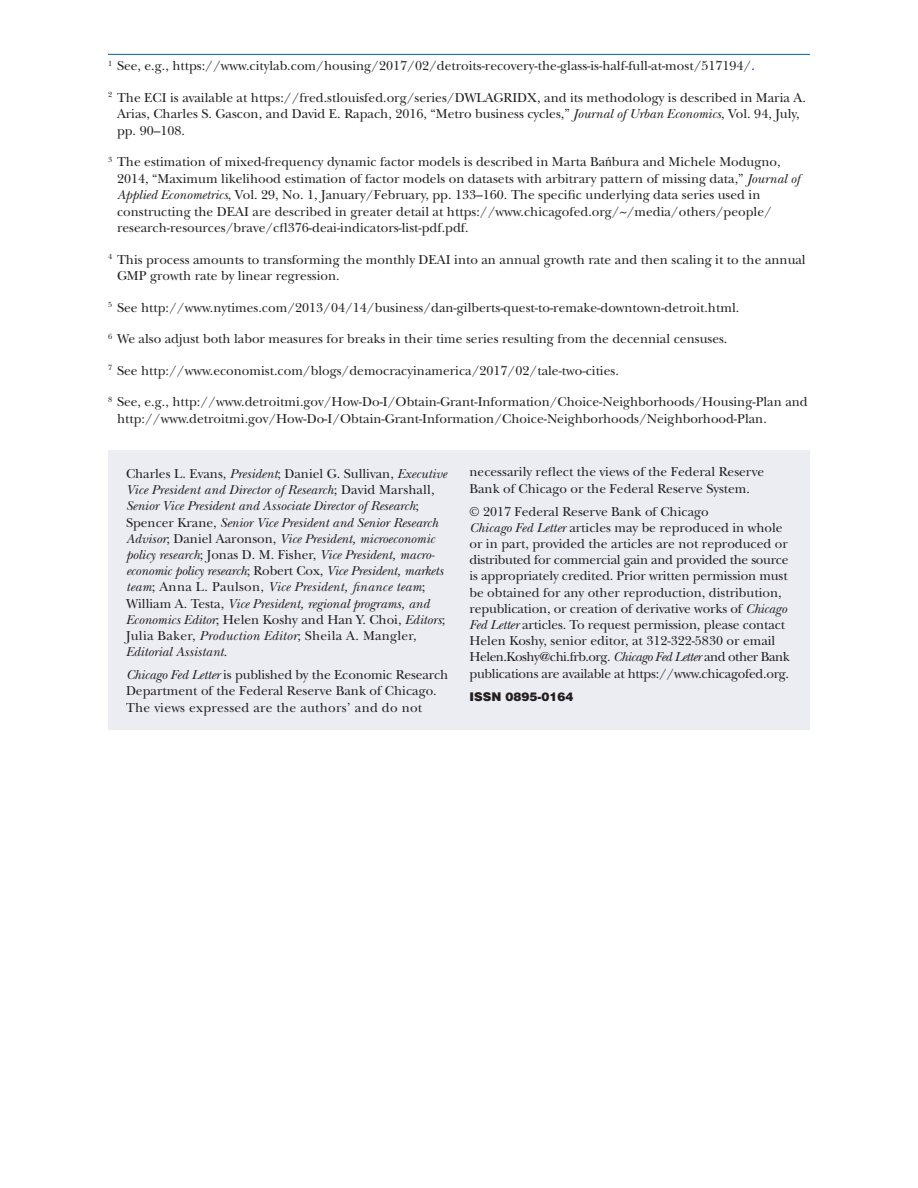
<style>
.page{position:relative;width:918px;height:1188px;background:#fff}
.page>*{position:absolute;margin:0;border:0;box-sizing:border-box;transform-origin:0 0}
.footnote{font:13.5px/16.5px "New Baskerville Std";color:#231f20}
.research_box{font:13.5px/16.2px "New Baskerville Std";color:#231f20}
.research_box-2{font:italic 13.5px/16.2px "New Baskerville Std";color:#231f20}
.research_box-3{font:900 12px "Helvetica LT Std";color:#231f20}
.s1{font-family:"Calibri";color:#00f}
.s2{font-style:italic}
.s3{font-family:"Times New Roman"}
.s4{font-style:normal}
</style>
<div class="page">
<div style="left:108px;top:450px;width:702px;height:280px;background:#ecedf3"></div>
<hr style="left:108px;top:54px;width:702px;height:1px;background:#0065a4">
<p class="footnote" style="left:108px;top:58px;width:648px"><sup>1</sup> See, e.g., https://www.citylab.com/housing/2017/02/detroits-recovery-the-glass-is-half-full-at-most/517194/<span class="s1">.</span></p>
<p class="footnote" style="left:117px;top:89px;width:690px;text-indent:-9px"><sup>2</sup> The ECI is available at https://fred.stlouisfed.org/series/DWLAGRIDX, and its methodology is described in Maria A.<br>Arias, Charles S. Gascon, and David E. Rapach, 2016, “Metro business cycles,” <span class="s2">Journal of Urban Economics</span>, Vol. 94, July, pp. 90–108.</p>
<p class="footnote" style="left:117px;top:154px;width:684px;text-indent:-9px"><sup>3</sup> The estimation of mixed-frequency dynamic factor models is described in Marta Ba<span class="s3">ń</span>bura and Michele Modugno, 2014, “Maximum likelihood estimation of factor models on datasets with arbitrary pattern of missing data,” <span class="s2">Journal of Applied Econometrics</span>, Vol. 29, No. 1, January/February, pp. 133–160. The specific underlying data series used in constructing the DEAI are described in greater detail at https://www.chicagofed.org/~/media/others/people/ research-resources/brave/cfl376-deai-indicators-list-pdf.pdf.</p>
<p class="footnote" style="left:117px;top:251px;width:690px;text-indent:-9px"><sup>4</sup> This process amounts to transforming the monthly DEAI into an annual growth rate and then scaling it to the annual<br>GMP growth rate by linear regression.</p>
<p class="footnote" style="left:108px;top:299px;width:633px"><sup>5</sup> See http://www.nytimes.com/2013/04/14/business/dan-gilberts-quest-to-remake-downtown-detroit.html.</p>
<p class="footnote" style="left:108px;top:331px;width:621px"><sup>6</sup> We also adjust both labor measures for breaks in their time series resulting from the decennial censuses.</p>
<p class="footnote" style="left:108px;top:362px;width:512px"><sup>7</sup> See http://www.economist.com/blogs/democracyinamerica/2017/02/tale-two-cities.</p>
<p class="footnote" style="left:117px;top:394px;width:692px;text-indent:-9px"><sup>8</sup> See, e.g., http://www.detroitmi.gov/How-Do-I/Obtain-Grant-Information/Choice-Neighborhoods/Housing-Plan and http://www.detroitmi.gov/How-Do-I/Obtain-Grant-Information/Choice-Neighborhoods/Neighborhood-Plan.</p>
<p class="research_box-2" style="left:126px;top:466px;width:322px"><span class="s4">Charles L. Evans,</span> President<span class="s4">; Daniel G. Sullivan,</span> Executive Vice President and Director of Research<span class="s4">; David Marshall, </span>Senior Vice President and Associate Director of Research<span class="s4">; Spencer Krane,</span> Senior Vice President and Senior Research Advisor<span class="s4">; Daniel Aaronson,</span> Vice President, microeconomic policy research<span class="s4">; Jonas D. M. Fisher,</span> Vice President, macro&shy;economic policy research<span class="s4">; Robert Cox,</span> Vice President, markets team<span class="s4">; Anna L. Paulson,</span> Vice President, finance team<span class="s4">; William A. Testa,</span> Vice President, regional programs, and Economics Editor<span class="s4">; Helen Koshy and Han Y. Choi,</span> Editors<span class="s4">; Julia Baker,</span> Production Editor<span class="s4">; Sheila A. Mangler, </span>Editorial Assistant<span class="s4">.</span></p>
<p class="research_box" style="left:126px;top:667px;width:324px"><span class="s2">Chicago Fed Letter</span> is published by the Economic Research<br>Department of the Federal Reserve Bank of Chicago.<br>The views expressed are the authors’ and do not</p>
<p class="research_box" style="left:470px;top:464px;width:296px">necessarily reflect the views of the Federal Reserve<br>Bank of Chicago or the Federal Reserve System.</p>
<p class="research_box" style="left:469px;top:503px;width:322px">© 2017 Federal Reserve Bank of Chicago<br><span class="s2">Chicago Fed Letter</span> articles may be reproduced in whole or in part, provided the articles are not reproduced or distributed for commercial gain and provided the source is appropriately credited. Prior written permission must be obtained for any other reproduction, distribution, republication, or creation of derivative works of <span class="s2">Chicago Fed Letter</span> articles. To request permission, please contact Helen Koshy, senior editor, at 312-322-5830 or email Helen.Koshy@chi.frb.org. <span class="s2">Chicago Fed Letter</span> and other Bank publications are available at https://www.chicagofed.org.</p>
<p class="research_box-3" style="left:469px;top:688px;width:106px">ISSN 0895-0164</p>
</div>
